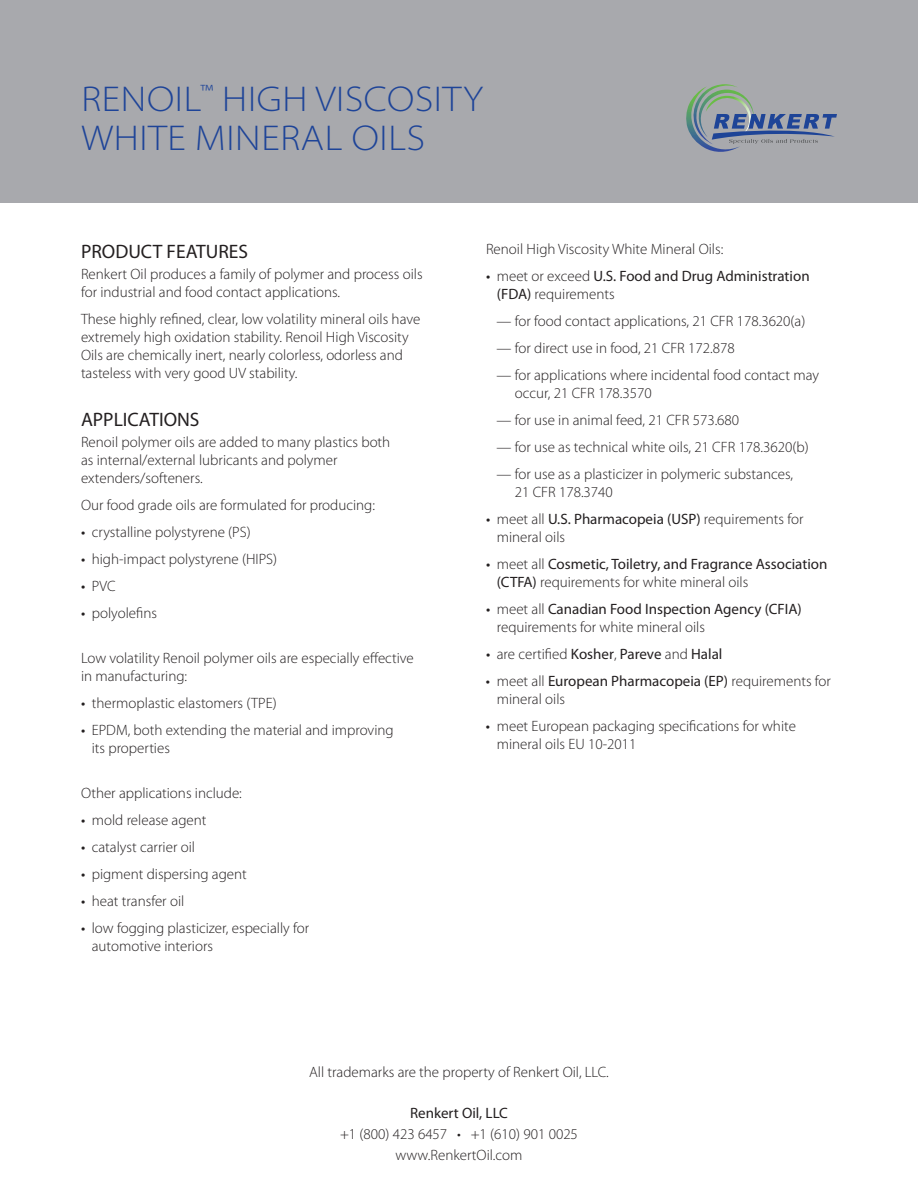
<style>
.page{position:relative;width:918px;height:1188px;background:#fff}
.page>*{position:absolute;margin:0;border:0;box-sizing:border-box;transform-origin:0 0}
.t1{font:300 semi-expanded 36px/39px "Myriad Pro";letter-spacing:.02em;color:#1e4498}
.t2{font:19.5px "Myriad Pro";color:#231f20}
.t3{font:300 15px/18px "Myriad Pro";color:#231f20}
.t4{font:15px/18px "Myriad Pro";color:#231f20}
.s1{font-weight:400}
.s2{font-weight:300}
</style>
<div class="page">
<div style="left:0;top:0;width:918px;height:202px;background:#a8a9ad"></div>
<svg style="left:686px;top:84px;width:151px;height:68px"></svg>
<h1 class="t1" style="left:81px;top:79px;width:403px">RENOIL<sup>™</sup> HIGH VISCOSITY<br>WHITE MINERAL OILS</h1>
<h2 class="t2" style="left:81px;top:239px;width:169px">PRODUCT FEATURES</h2>
<p class="t3" style="left:81px;top:264px;width:343px">Renkert Oil produces a family of polymer and process oils for industrial and food contact applications.</p>
<p class="t3" style="left:81px;top:309px;width:341px">These highly refined, clear, low volatility mineral oils have extremely high oxidation stability. Renoil High Viscosity Oils are chemically inert, nearly colorless, odorless and tasteless with very good UV stability.</p>
<h2 class="t2" style="left:81px;top:407px;width:120px">APPLICATIONS</h2>
<p class="t3" style="left:81px;top:432px;width:311px">Renoil polymer oils are added to many plastics both as internal/external lubricants and polymer extenders/softeners.</p>
<p class="t3" style="left:81px;top:495px;width:296px">Our food grade oils are formulated for producing:</p>
<p class="t3" style="left:81px;top:522px;width:171px"><span class="s1">•</span> crystalline polystyrene (PS)</p>
<p class="t3" style="left:81px;top:549px;width:198px"><span class="s1">•</span> high-impact polystyrene (HIPS)</p>
<p class="t3" style="left:81px;top:576px;width:36px"><span class="s1">•</span> PVC</p>
<p class="t3" style="left:81px;top:603px;width:78px"><span class="s1">•</span> polyolefins</p>
<p class="t3" style="left:81px;top:648px;width:334px">Low volatility Renoil polymer oils are especially effective in manufacturing:</p>
<p class="t3" style="left:81px;top:693px;width:197px"><span class="s1">•</span> thermoplastic elastomers (TPE)</p>
<p class="t3" style="left:92px;top:720px;width:303px;text-indent:-11px"><span class="s1">•</span> EPDM, both extending the material and improving its properties</p>
<p class="t3" style="left:81px;top:783px;width:162px">Other applications include:</p>
<p class="t3" style="left:81px;top:810px;width:127px"><span class="s1">•</span> mold release agent</p>
<p class="t3" style="left:81px;top:837px;width:116px"><span class="s1">•</span> catalyst carrier oil</p>
<p class="t3" style="left:81px;top:864px;width:167px"><span class="s1">•</span> pigment dispersing agent</p>
<p class="t3" style="left:81px;top:891px;width:105px"><span class="s1">•</span> heat transfer oil</p>
<p class="t3" style="left:92px;top:918px;width:219px;text-indent:-11px"><span class="s1">•</span> low fogging plasticizer, especially for automotive interiors</p>
<p class="t3" style="left:486px;top:240px;width:239px">Renoil High Viscosity White Mineral Oils:</p>
<p class="t4" style="left:497px;top:267px;width:314px;text-indent:-11px">• <span class="s2">meet or exceed</span> U.S. Food and Drug Administration (FDA) <span class="s2">requirements</span></p>
<p class="t3" style="left:496px;top:312px;width:310px">— for food contact applications, 21 CFR 178.3620(a)</p>
<p class="t3" style="left:496px;top:339px;width:240px">— for direct use in food, 21 CFR 172.878</p>
<p class="t3" style="left:515px;top:366px;width:306px;text-indent:-18px">— for applications where incidental food contact may occur, 21 CFR 178.3570</p>
<p class="t3" style="left:496px;top:411px;width:244px">— for use in animal feed, 21 CFR 573.680</p>
<p class="t3" style="left:496px;top:438px;width:314px">— for use as technical white oils, 21 CFR 178.3620(b)</p>
<p class="t3" style="left:515px;top:465px;width:280px;text-indent:-18px">— for use as a plasticizer in polymeric substances,<br>21 CFR 178.3740</p>
<p class="t3" style="left:497px;top:510px;width:308px;text-indent:-11px"><span class="s1">•</span> meet all <span class="s1">U.S. Pharmacopeia (USP)</span> requirements for mineral oils</p>
<p class="t4" style="left:497px;top:555px;width:332px;text-indent:-11px">• <span class="s2">meet all</span> Cosmetic, Toiletry, and Fragrance Association (CTFA) <span class="s2">requirements for white mineral oils</span></p>
<p class="t3" style="left:497px;top:600px;width:306px;text-indent:-11px"><span class="s1">•</span> meet all <span class="s1">Canadian Food Inspection Agency (CFIA) </span>requirements for white mineral oils</p>
<p class="t4" style="left:486px;top:645px;width:238px">• <span class="s2">are certified</span> Kosher<span class="s2">,</span> Pareve <span class="s2">and</span> Halal</p>
<p class="t3" style="left:497px;top:672px;width:336px;text-indent:-11px"><span class="s1">•</span> meet all <span class="s1">European Pharmacopeia (EP)</span> requirements for mineral oils</p>
<p class="t3" style="left:497px;top:717px;width:301px;text-indent:-11px"><span class="s1">•</span> meet European packaging specifications for white mineral oils EU 10-2011</p>
<p class="t3" style="left:309px;top:1063px;width:301px">All trademarks are the property of Renkert Oil, LLC.</p>
<p class="t4" style="left:410px;top:1104px;width:99px">Renkert Oil, LLC</p>
<p class="t3" style="left:340px;top:1124px;width:239px;line-height:21px;text-align:center">+1 (800) 423 6457 • +1 (610) 901 0025 www.RenkertOil.com</p>
</div>
